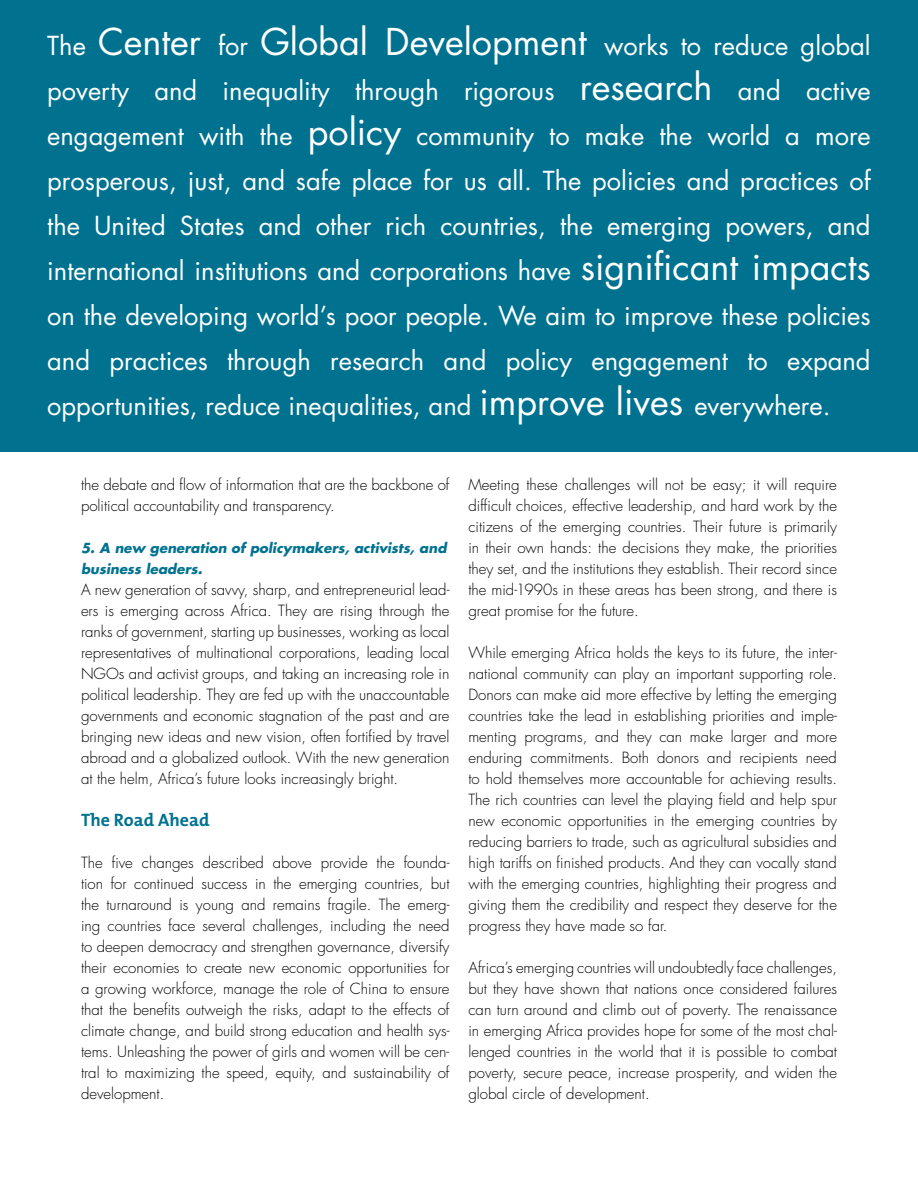
<style>
.page{position:relative;width:918px;height:1188px;background:#fff}
.page>*{position:absolute;margin:0;border:0;box-sizing:border-box;transform-origin:0 0}
.t1{font:25.5px/45px "Futura";color:#fff;text-align:justify}
.t2{font:700 18px "The Mix B7";color:#00728f}
.t3{font:300 15px/21px "Futura";color:#000;text-align:justify}
.t4{font:italic 700 13.5px/21px "Futura";color:#00728f}
.s1{font-size:36px}
</style>
<div class="page">
<div style="left:0;top:0;width:918px;height:452px;background:#00728f"></div>
<p class="t1" style="left:47px;top:23px;width:825px">The <span class="s1">Center</span> for <span class="s1">Global Development</span> works to reduce global poverty and inequality through rigorous <span class="s1">research</span> and active engagement with the <span class="s1">policy</span> community to make the world a more prosperous, just, and safe place for us all. The policies and practices of the United States and other rich countries, the emerging powers, and international institutions and corporations have <span class="s1">significant impacts </span>on the developing world’s poor people. We aim to improve these policies and practices through research and policy engagement to expand opportunities, reduce inequalities, and <span class="s1">improve lives</span> everywhere.</p>
<p class="t3" style="left:81px;top:474px;width:370px">the debate and flow of information that are the backbone of political accountability and transparency.</p>
<p class="t4" style="left:81px;top:537px;width:367px">5. A new generation of policymakers, activists, and business leaders.</p>
<p class="t3" style="left:81px;top:579px;width:370px">A new generation of savvy, sharp, and entrepreneurial lead&shy;ers is emerging across Africa. They are rising through the ranks of government, starting up businesses, working as local representatives of multinational corporations, leading local NGOs and activist groups, and taking an increasing role in political leadership. They are fed up with the unaccountable governments and economic stagnation of the past and are bringing new ideas and new vision, often fortified by travel abroad and a globalized outlook. With the new generation at the helm, Africa’s future looks increasingly bright.</p>
<p class="t2" style="left:81px;top:810px;width:130px">The Road Ahead</p>
<p class="t3" style="left:81px;top:852px;width:370px">The five changes described above provide the founda&shy;tion for continued success in the emerging countries, but the turnaround is young and remains fragile. The emerg&shy;ing countries face several challenges, including the need to deepen democracy and strengthen governance, diversify their economies to create new economic opportunities for a growing workforce, manage the role of China to ensure that the benefits outweigh the risks, adapt to the effects of climate change, and build strong education and health sys&shy;tems. Unleashing the power of girls and women will be cen&shy;tral to maximizing the speed, equity, and sustainability of development.</p>
<p class="t3" style="left:468px;top:474px;width:370px">Meeting these challenges will not be easy; it will require difficult choices, effective leadership, and hard work by the citizens of the emerging countries. Their future is primarily in their own hands: the decisions they make, the priorities they set, and the institutions they establish. Their record since the mid-1990s in these areas has been strong, and there is great promise for the future.</p>
<p class="t3" style="left:468px;top:642px;width:370px">While emerging Africa holds the keys to its future, the inter&shy;national community can play an important supporting role.<br>Donors can make aid more effective by letting the emerging countries take the lead in establishing priorities and imple&shy;menting programs, and they can make larger and more enduring commitments. Both donors and recipients need to hold themselves more accountable for achieving results.<br>The rich countries can level the playing field and help spur new economic opportunities in the emerging countries by reducing barriers to trade, such as agricultural subsidies and high tariffs on finished products. And they can vocally stand with the emerging countries, highlighting their progress and giving them the credibility and respect they deserve for the progress they have made so far.</p>
<p class="t3" style="left:468px;top:957px;width:370px">Africa’s emerging countries will undoubtedly face challenges, but they have shown that nations once considered failures can turn around and climb out of poverty. The renaissance in emerging Africa provides hope for some of the most chal&shy;lenged countries in the world that it is possible to combat poverty, secure peace, increase prosperity, and widen the global circle of development.</p>
</div>
